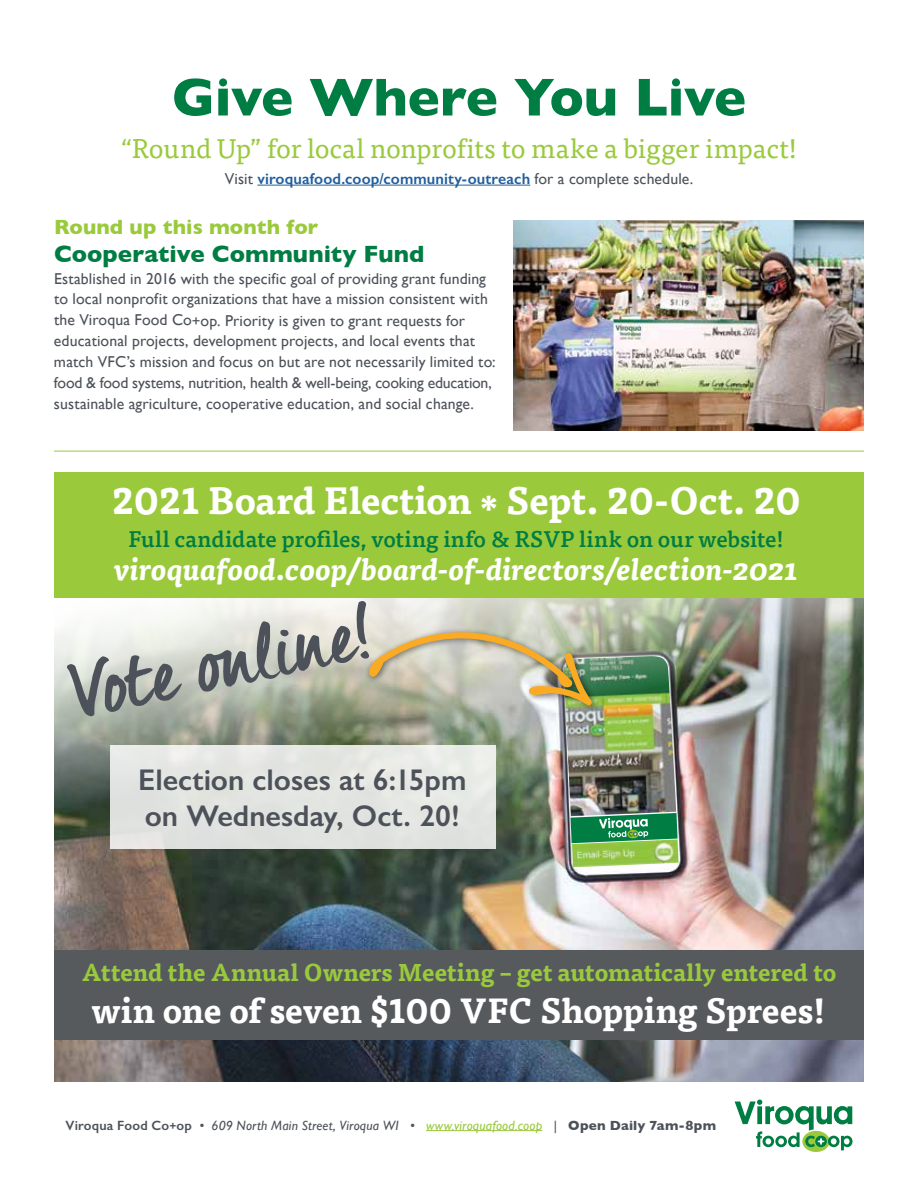
<style>
.page{position:relative;width:918px;height:1188px;background:#fff}
.page>*{position:absolute;margin:0;border:0;box-sizing:border-box;transform-origin:0 0}
.t1{font:700 76.5px "Quintus";color:#4d525a}
.t2{font:700 54px "Gill Sans";letter-spacing:-.005em;color:#007d43}
.t3{font:700 37.5px "Tisa Pro";color:#fff}
.t4{font:700 34.5px "Tisa Pro";letter-spacing:-.005em;color:#fff}
.t5{font:italic 700 30px "Tisa Pro";letter-spacing:.005em;color:#fff}
.t6{font:600 30px/36px "Gill Sans";color:#4d525a}
.t7{font:27px "Tisa Pro";letter-spacing:-.005em;color:#9aca3c}
.t8{font:700 24px "Tisa Pro";letter-spacing:-.005em;color:#9aca3c}
.t9{font:700 24px "Gill Sans";letter-spacing:.005em;color:#007d43}
.t10{font:500 22.5px "Tisa Pro";color:#007d43}
.t11{font:700 21px "Gill Sans";letter-spacing:.005em;color:#9aca3c}
.t12{font:15.75px/21px "Gill Sans";letter-spacing:.005em;color:#4d525a}
.t13{font:600 15.75px "Gill Sans";letter-spacing:.005em;color:#215e9e}
.t14{font:italic 13.5px "Gill Sans";letter-spacing:.015em;color:#4d525a}
.s1{font-weight:400;color:#4d525a}
.s2{font-size:15px}
.s3{font-size:46.8px}
.s4{font-size:43.2px}
.s5{font-weight:600;font-style:normal}
.s6{font-weight:600;font-style:normal;font-size:12px}
.s7{color:#9aca3c}
.s8{font-weight:700;font-style:normal}
</style>
<div class="page">
<img style="left:513px;top:220px;width:351px;height:210px">
<hr style="left:426px;top:1130px;width:116px;height:1px;background:#9aca3c">
<div style="left:802px;top:1131px;width:28px;height:21px;background:#9aca3c;border-radius:50%"></div>
<svg style="left:735px;top:1100px;width:118px;height:50px"></svg>
<hr style="left:257px;top:185px;width:273px;height:1px;background:#215e9e">
<img style="left:54px;top:812px;width:810px;height:270px">
<img style="left:572px;top:839px;width:107px;height:28px">
<svg style="left:571px;top:813px;width:107px;height:30px;background:#389664"></svg>
<div style="left:54px;top:950px;width:810px;height:89px;background:#565a5c"></div>
<img style="left:54px;top:450px;width:810px;height:362px">
<div style="left:54px;top:472px;width:810px;height:126px;background:#9aca3c"></div>
<div style="left:364px;top:627px;width:236px;height:86px;background:#000;opacity:.52"></div>
<svg style="left:368px;top:629px;width:225px;height:77px;background:#c6bea0"></svg>
<div style="left:111px;top:746px;width:385px;height:103px;background:#e2e5e1"></div>
<hr style="left:54px;top:451px;width:810px;height:1px;background:#9aca3c">
<h2 class="t2" style="left:172px;top:54px;width:576px">Give Where You Live</h2>
<h3 class="t7" style="left:121px;top:128px;width:678px">“Round Up” for local nonprofits to make a bigger impact!</h3>
<p class="t13" style="left:225px;top:169px;width:470px"><span class="s1">Visit</span> viroquafood.coop/community-outreach <span class="s1">for a complete schedule.</span></p>
<h3 class="t11" style="left:54px;top:210px;width:266px">Round up this month for</h3>
<h3 class="t9" style="left:54px;top:235px;width:372px">Cooperative Community Fund</h3>
<p class="t12" style="left:54px;top:268px;width:443px">Established in 2016 with the specific goal of providing grant funding to local nonprofit organizations that have a mission consistent with the Viroqua Food Co<span class="s2">+</span>op. Priority is given to grant requests for educational projects, development projects, and local events that match VFC’s mission and focus on but are not necessarily limited to: food &amp; food systems, nutrition, health &amp; well-being, cooking education, sustainable agriculture, cooperative education, and social change.</p>
<h3 class="t3" style="left:112px;top:470px;width:690px"><span class="s3">2021</span> Board Election * Sept. <span class="s3">20</span>-Oct. <span class="s3">20</span></h3>
<h3 class="t10" style="left:129px;top:522px;width:657px">Full candidate profiles, voting info &amp; RSVP link on our website!</h3>
<h3 class="t5" style="left:115px;top:545px;width:685px">viroquafood.coop/board-of-directors/election-2021</h3>
<h1 class="t1" style="left:60px;top:635px;width:306px;rotate:-12deg">Vote on line!</h1>
<h3 class="t6" style="left:138px;top:761px;width:330px">Election closes at 6:15pm on Wednesday, Oct. 20!</h3>
<h3 class="t8" style="left:82px;top:953px;width:756px">Attend the Annual Owners Meeting – get automatically entered to</h3>
<h3 class="t4" style="left:92px;top:983px;width:736px">win one of seven <span class="s4">$100</span> VFC Shopping Sprees!</h3>
<p class="t14" style="left:65px;top:1117px;width:652px"><span class="s5">Viroqua Food Co</span><span class="s6">+</span><span class="s5">op</span> • 609 North Main Street, Viroqua WI • <span class="s7">www.viroquafood.coop</span> | <span class="s8">Open Daily 7am-8pm</span></p>
</div>
